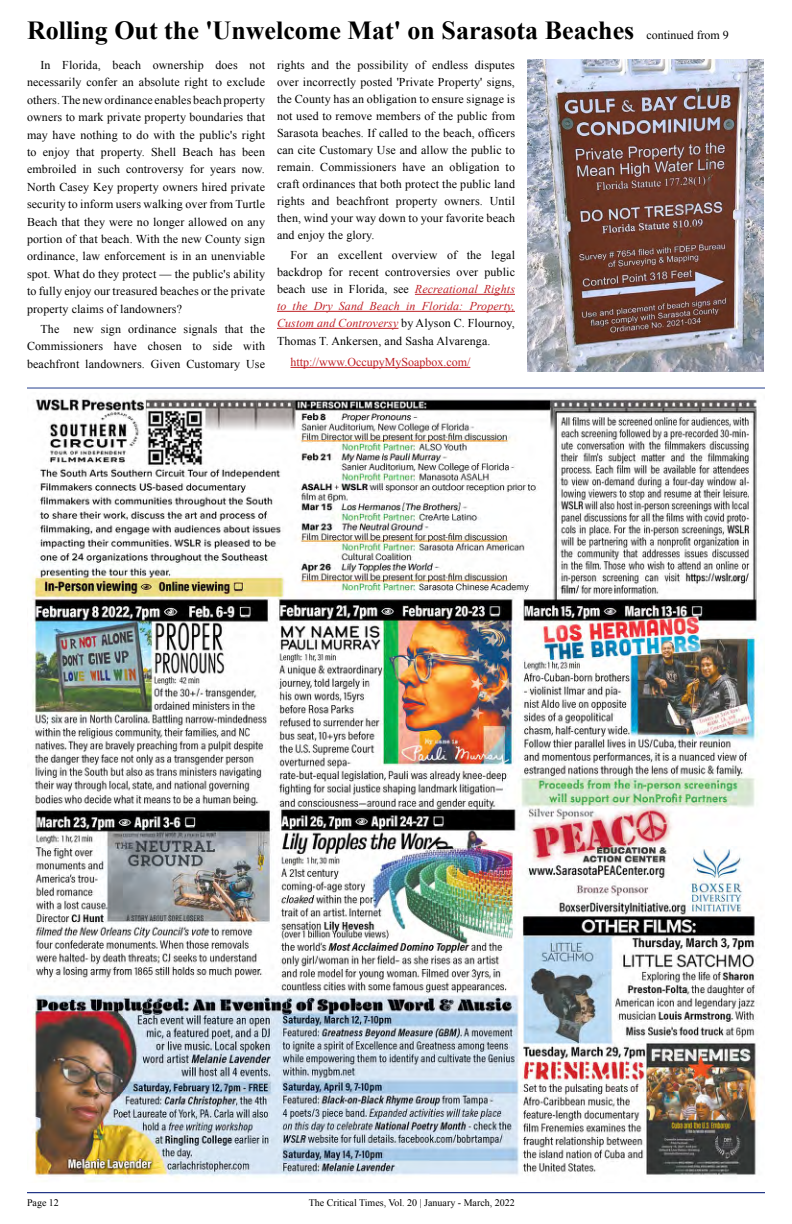
<style>
.page{position:relative;width:792px;height:1224px;background:#fff}
.page>*{position:absolute;margin:0;border:0;box-sizing:border-box;transform-origin:0 0}
.t1{font:700 26px "Times New Roman";color:#000}
.t2{font:12px/17.4px "Times New Roman";letter-spacing:.01em;color:#000;text-align:justify}
.t3{font:12px "Times New Roman";color:#bf2026}
.t4{font:10px "Times New Roman";color:#000}
.s1{font-weight:400;font-size:12px}
.s2{font-style:italic;color:#bf2026}
</style>
<div class="page">
<hr style="left:27px;top:1192px;width:738px;height:1px;background:#25408f">
<hr style="left:415px;top:294px;width:100px;height:1px;background:#bf2026">
<hr style="left:277px;top:311px;width:238px;height:1px;background:#bf2026">
<hr style="left:277px;top:328px;width:122px;height:1px;background:#bf2026">
<hr style="left:290px;top:367px;width:180px;height:1px;background:#bf2026">
<img style="left:527px;top:60px;width:237px;height:311px">
<hr style="left:27px;top:388px;width:738px;height:1px;background:#25408f">
<img style="left:32px;top:397px;width:730px;height:785px">
<h1 class="t1" style="left:27px;top:12px;width:703px">Rolling Out the 'Unwelcome Mat' on Sarasota Beaches <span class="s1">continued from 9</span></h1>
<p class="t2" style="left:27px;top:56px;width:240px;text-indent:14px">In Florida, beach ownership does not necessarily confer an absolute right to exclude others. The new ordinance enables beach property owners to mark private property boundaries that may have nothing to do with the public's right to enjoy that property. Shell Beach has been embroiled in such controversy for years now.<br>North Casey Key property owners hired private security to inform users walking over from Turtle Beach that they were no longer allowed on any portion of that beach. With the new County sign ordinance, law enforcement is in an unenviable spot. What do they protect — the public's ability to fully enjoy our treasured beaches or the private property claims of landowners?</p>
<p class="t2" style="left:27px;top:320px;width:240px;text-indent:14px">The new sign ordinance signals that the Commissioners have chosen to side with beachfront landowners. Given Customary Use</p>
<p class="t2" style="left:277px;top:56px;width:240px;line-height:17px">rights and the possibility of endless disputes over incorrectly posted 'Private Property' signs, the County has an obligation to ensure signage is not used to remove members of the public from Sarasota beaches. If called to the beach, officers can cite Customary Use and allow the public to remain. Commissioners have an obligation to craft ordinances that both protect the public land rights and beachfront property owners. Until then, wind your way down to your favorite beach and enjoy the glory.</p>
<p class="t2" style="left:277px;top:246px;width:240px;text-indent:14px">For an excellent overview of the legal backdrop for recent controversies over public beach use in Florida, see <span class="s2">Recreational Rights to the Dry Sand Beach in Florida: Property, Custom and Controversy</span> by Alyson C. Flournoy, Thomas T. Ankersen, and Sasha Alvarenga.</p>
<p class="t3" style="left:290px;top:354px;width:181px">http://www.OccupyMySoapbox.com/</p>
<p class="t4" style="left:27px;top:1196px;width:33px">Page 12</p>
<p class="t4" style="left:309px;top:1196px;width:208px">The Critical Times, Vol. 20 | January - March, 2022</p>
</div>
